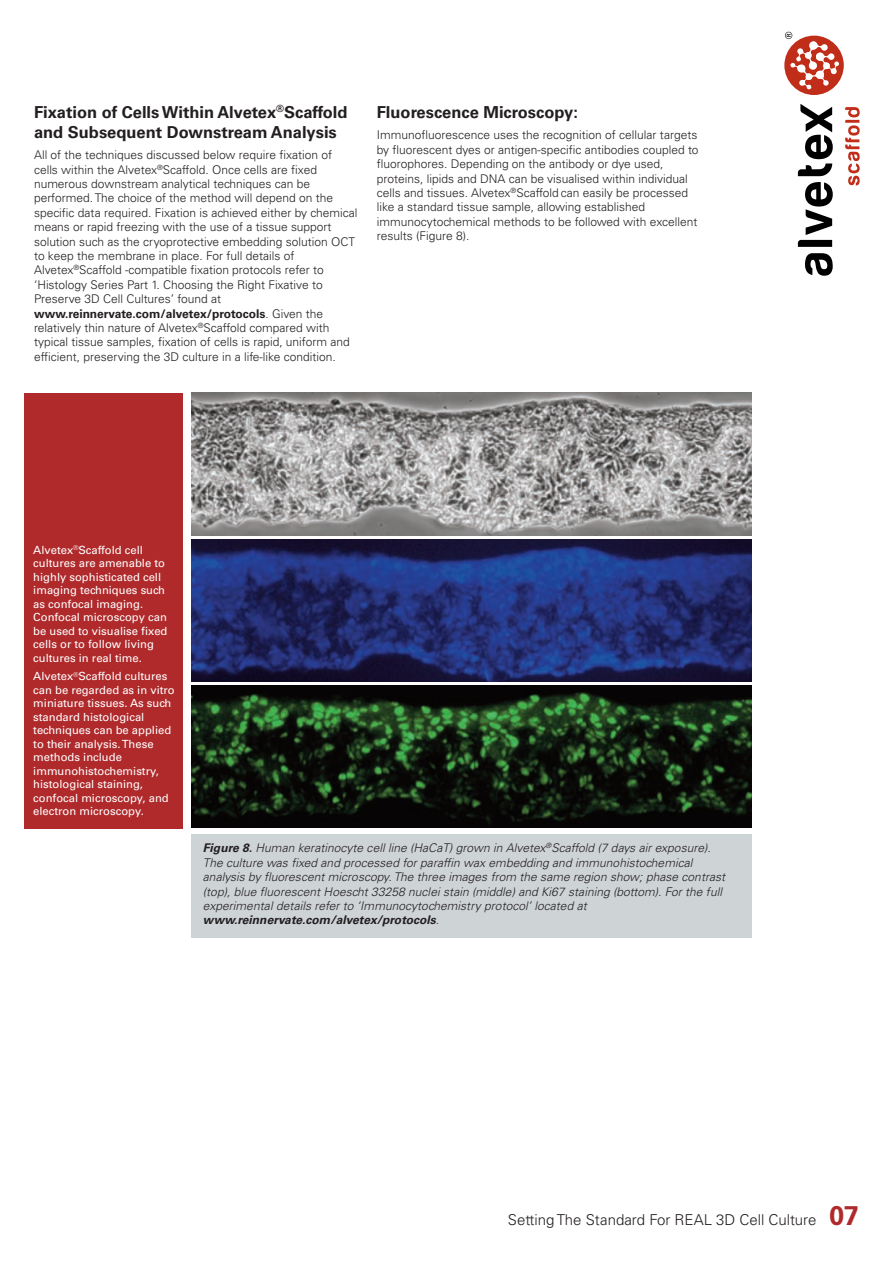
<style>
.page{position:relative;width:893px;height:1263px;background:#fff}
.page>*{position:absolute;margin:0;border:0;box-sizing:border-box;transform-origin:0 0}
.t1{font:700 16.5px/19.8px "Univers";color:#231f20}
.t2{font:300 15px "Univers";color:#231f20}
.t3{font:300 12px/14.4px "Univers";color:#231f20}
.t4{font:italic 300 12px/14.4px "Univers";letter-spacing:.005em;color:#231f20}
.t5{font:11.25px/13.5px "Univers";color:#fff}
.s1{font-weight:700}
.s2{font-weight:700;font-size:27px;color:#b02a2c}
</style>
<div class="page">
<div style="left:784px;top:36px;width:60px;height:59px;background:#c02d19;border-radius:50%"></div>
<svg style="left:798px;top:104px;width:35px;height:72px"></svg>
<svg style="left:798px;top:182px;width:35px;height:65px"></svg>
<svg style="left:805px;top:253px;width:28px;height:23px"></svg>
<svg style="left:845px;top:107px;width:15px;height:78px"></svg>
<svg style="left:785px;top:32px;width:54px;height:58px"></svg>
<img style="left:191px;top:393px;width:561px;height:142px">
<img style="left:191px;top:539px;width:561px;height:143px">
<img style="left:191px;top:685px;width:561px;height:143px">
<div style="left:24px;top:393px;width:159px;height:436px;background:#b02a2c"></div>
<div style="left:191px;top:834px;width:560px;height:103px;background:#ced3d6"></div>
<h1 class="t1" style="left:34px;top:103px;width:315px">Fixation of Cells Within Alvetex<sup>®</sup>Scaffold and Subsequent Downstream Analysis</h1>
<p class="t3" style="left:34px;top:149px;width:325px">All of the techniques discussed below require fixation of cells within the Alvetex<sup>®</sup>Scaffold. Once cells are fixed numerous downstream analytical techniques can be performed. The choice of the method will depend on the specific data required. Fixation is achieved either by chemical means or rapid freezing with the use of a tissue support solution such as the cryoprotective embedding solution OCT to keep the membrane in place. For full details of Alvetex<sup>®</sup>Scaffold -compatible fixation protocols refer to ‘Histology Series Part 1. Choosing the Right Fixative to Preserve 3D Cell Cultures’ found at <span class="s1">www.reinnervate.com/alvetex/protocols</span>. Given the relatively thin nature of Alvetex<sup>®</sup>Scaffold compared with typical tissue samples, fixation of cells is rapid, uniform and efficient, preserving the 3D culture in a life-like condition.</p>
<h1 class="t1" style="left:377px;top:103px;width:203px">Fluorescence Microscopy:</h1>
<p class="t3" style="left:377px;top:129px;width:323px">Immunofluorescence uses the recognition of cellular targets by fluorescent dyes or antigen-specific antibodies coupled to fluorophores. Depending on the antibody or dye used, proteins, lipids and DNA can be visualised within individual cells and tissues. Alvetex<sup>®</sup>Scaffold can easily be processed like a standard tissue sample, allowing established immunocytochemical methods to be followed with excellent results (Figure 8).</p>
<p class="t5" style="left:33px;top:544px;width:136px">Alvetex<sup>®</sup>Scaffold cell cultures are amenable to highly sophisticated cell imaging techniques such as confocal imaging.<br>Confocal microscopy can be used to visualise fixed cells or to follow living cultures in real time.</p>
<p class="t5" style="left:33px;top:671px;width:143px">Alvetex<sup>®</sup>Scaffold cultures can be regarded as in vitro miniature tissues. As such standard histological techniques can be applied to their analysis. These methods include immunohistochemistry, histological staining, confocal microscopy, and electron microscopy.</p>
<p class="t4" style="left:203px;top:842px;width:526px"><span class="s1">Figure 8.</span> Human keratinocyte cell line (HaCaT) grown in Alvetex<sup>®</sup>Scaffold (7 days air exposure).<br>The culture was fixed and processed for paraffin wax embedding and immunohistochemical analysis by fluorescent microscopy.The three images from the same region show; phase contrast (top), blue fluorescent Hoescht 33258 nuclei stain (middle) and Ki67 staining (bottom). For the full experimental details refer to ‘Immunocytochemistry protocol’ located at <span class="s1">www.reinnervate.com/alvetex/protocols</span>.</p>
<p class="t2" style="left:508px;top:1214px;width:353px">Setting The Standard For REAL 3D Cell Culture <span class="s2">07</span></p>
</div>
